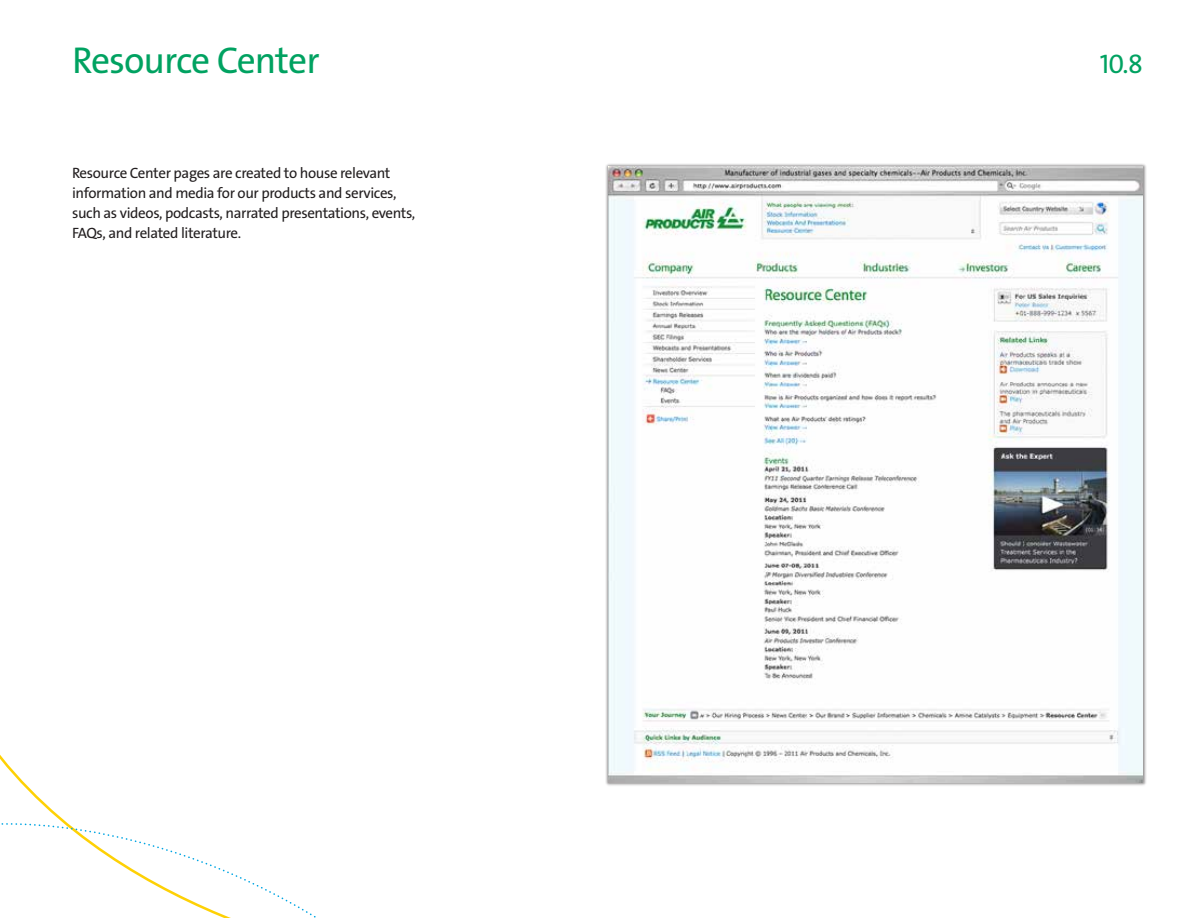
<style>
.page{position:relative;width:1188px;height:918px;background:#fff}
.page>*{position:absolute;margin:0;border:0;box-sizing:border-box;transform-origin:0 0}
.t1{font:37.5px "The Sans LF";letter-spacing:-.025em;color:#00a261}
.t2{font:27px "The Sans LF";color:#00a261}
.t3{font:15px/20.2px "The Sans LF";letter-spacing:-.025em;color:#231f20}
</style>
<div class="page">
<svg style="left:1px;top:807px;width:315px;height:111px"></svg>
<div style="left:605px;top:163px;width:541px;height:623px;background:#231f20;opacity:.5"></div>
<img style="left:609px;top:166px;width:534px;height:617px">
<h1 class="t1" style="left:72px;top:36px;width:249px">Resource Center</h1>
<h2 class="t2" style="left:1100px;top:46px;width:45px">10.8</h2>
<p class="t3" style="left:72px;top:163px;width:345px">Resource Center pages are created to house relevant information and media for our products and services, such as videos, podcasts, narrated presentations, events, FAQs, and related literature.</p>
</div>
